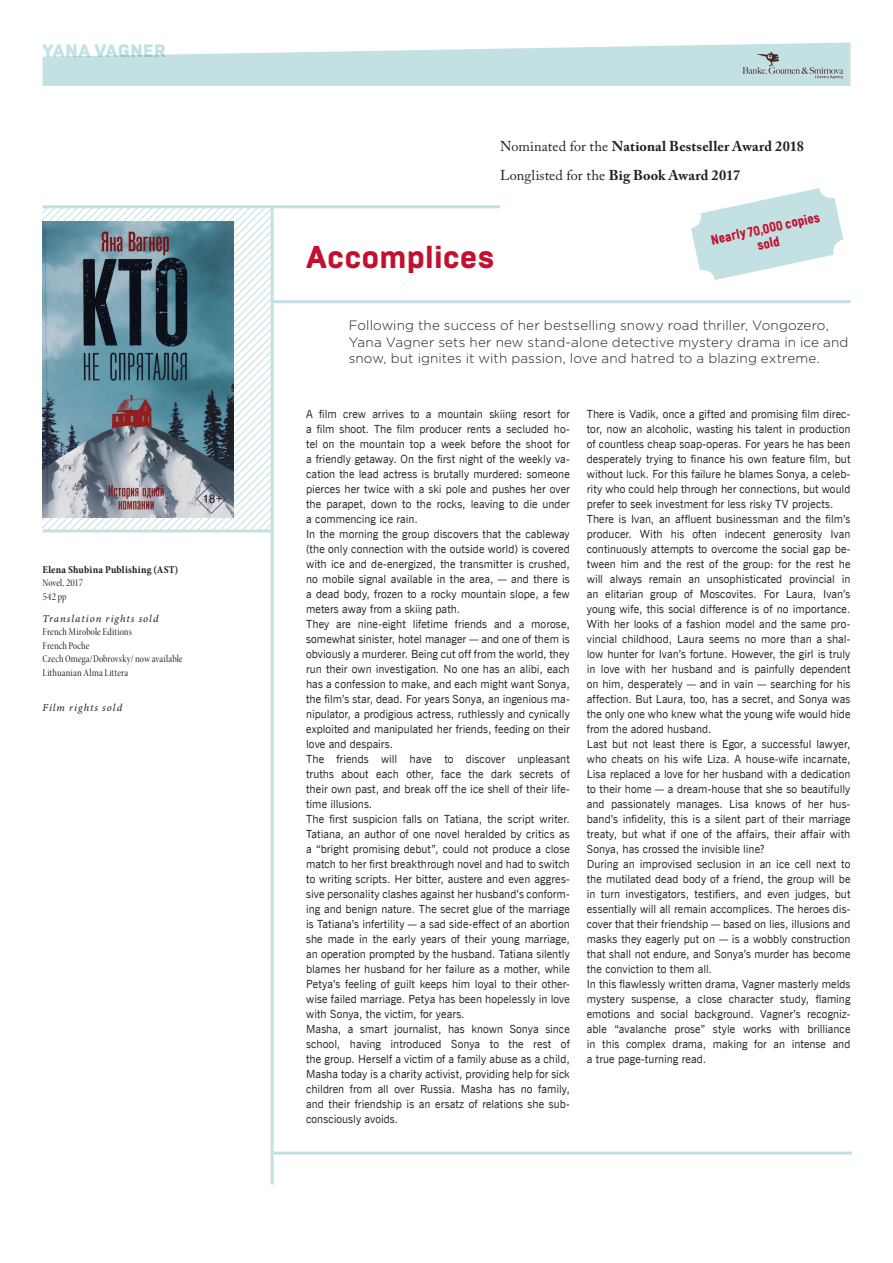
<style>
.page{position:relative;width:893px;height:1263px;background:#fff}
.page>*{position:absolute;margin:0;border:0;box-sizing:border-box;transform-origin:0 0}
.Story_headline{font:800 31.5px "Brutal Type";letter-spacing:-.005em;color:#c3102f}
.t1{font:900 18px "Brutal Type";letter-spacing:-.005em;color:#c3e0e3}
.Bibliography_name{font:700 14.25px "Adobe Caslon Pro";letter-spacing:.01em;color:#231f20}
.Bibliography_name-2{font:14.25px "Adobe Caslon Pro";letter-spacing:.005em;color:#231f20}
.Story_lead{font:300 13.5px/16.5px "Gotham Pro";letter-spacing:.01em;color:#231f20}
.Hype_sticker_BOLD{font:900 13.5px/15px "Akrobat";color:#c3102f;text-align:center}
.Story_description_1{font:11.25px/15px "News Gothic BT Web";letter-spacing:.005em;color:#231f20;text-align:justify}
.Rights{font:10.5px "Minion Pro Cn Disp";letter-spacing:.01em;color:#231f20}
.Rights-2{font:10.5px "Minion Pro It Capt";letter-spacing:.09em;color:#231f20}
.Rights_names{font:700 condensed 10.5px "Minion Pro";letter-spacing:.015em;color:#231f20}
.s1{font-weight:400}
.s2{font-weight:700}
</style>
<div class="page">
<svg style="left:43px;top:208px;width:228px;height:321px"></svg>
<svg style="left:43px;top:43px;width:807px;height:43px;background:#cbe3e5"></svg>
<img style="left:43px;top:221px;width:191px;height:296px">
<hr style="left:43px;top:529px;width:229px;height:3px;background:#c3e0e3">
<hr style="left:43px;top:205px;width:457px;height:3px;background:#c3e0e3">
<hr style="left:272px;top:300px;width:578px;height:3px;background:#c3e0e3">
<hr style="left:274px;top:1151px;width:578px;height:3px;background:#c3e0e3">
<hr style="left:271px;top:208px;width:3px;height:976px;background:#c3e0e3">
<svg style="left:691px;top:188px;width:152px;height:92px"></svg>
<h2 class="t1" style="left:43px;top:40px;width:125px">YANA VAGNER</h2>
<p class="Rights_names" style="left:43px;top:562px;width:137px">Elena Shubina Publishing (AST)</p>
<p class="Rights" style="left:43px;top:576px;width:42px">Novel, 2017</p>
<p class="Rights" style="left:43px;top:590px;width:26px">542 pp</p>
<p class="Rights-2" style="left:43px;top:611px;width:118px">Translation rights sold</p>
<p class="Rights" style="left:43px;top:625px;width:91px">French Mirobole Editions</p>
<p class="Rights" style="left:43px;top:639px;width:48px">French Poche</p>
<p class="Rights" style="left:43px;top:652px;width:141px">Czech Omega/Dobrovsky/ now available</p>
<p class="Rights" style="left:43px;top:666px;width:87px">Lithuanian Alma Littera</p>
<p class="Rights-2" style="left:43px;top:700px;width:81px">Film rights sold</p>
<p class="Bibliography_name" style="left:500px;top:137px;width:305px"><span class="s1">Nominated for the</span> National Bestseller Award 2018</p>
<p class="Bibliography_name-2" style="left:500px;top:167px;width:242px">Longlisted for the <span class="s2">Big Book Award 2017</span></p>
<p class="Story_headline" style="left:306px;top:237px;width:190px">Accomplices</p>
<p class="Hype_sticker_BOLD" style="left:710px;top:232px;width:112px;rotate:-12deg">Nearly 70,000 copies sold</p>
<p class="Story_lead" style="left:349px;top:317px;width:501px">Following the success of her bestselling snowy road thriller, Vongozero,<br>Yana Vagner sets her new stand-alone detective mystery drama in ice and snow, but ignites it with passion, love and hatred to a blazing extreme.</p>
<p class="Story_description_1" style="left:306px;top:407px;width:265px">A film crew arrives to a mountain skiing resort for a film shoot. The film producer rents a secluded ho&shy;tel on the mountain top a week before the shoot for a friendly getaway. On the first night of the weekly va&shy;cation the lead actress is brutally murdered: someone pierces her twice with a ski pole and pushes her over the parapet, down to the rocks, leaving to die under a commencing ice rain.</p>
<p class="Story_description_1" style="left:306px;top:527px;width:265px">In the morning the group discovers that the cableway (the only connection with the outside world) is covered with ice and de-energized, the transmitter is crushed, no mobile signal available in the area, — and there is a dead body, frozen to a rocky mountain slope, a few meters away from a skiing path.</p>
<p class="Story_description_1" style="left:306px;top:617px;width:265px">They are nine-eight lifetime friends and a morose, somewhat sinister, hotel manager — and one of them is obviously a murderer. Being cut off from the world, they run their own investigation. No one has an alibi, each has a confession to make, and each might want Sonya, the film’s star, dead. For years Sonya, an ingenious ma&shy;nipulator, a prodigious actress, ruthlessly and cynically exploited and manipulated her friends, feeding on their love and despairs.</p>
<p class="Story_description_1" style="left:306px;top:752px;width:265px">The friends will have to discover unpleasant truths about each other, face the dark secrets of their own past, and break off the ice shell of their life&shy;time illusions.</p>
<p class="Story_description_1" style="left:306px;top:812px;width:265px">The first suspicion falls on Tatiana, the script writer.<br>Tatiana, an author of one novel heralded by critics as a “bright promising debut”, could not produce a close match to her first breakthrough novel and had to switch to writing scripts. Her bitter, austere and even aggres&shy;sive personality clashes against her husband’s conform&shy;ing and benign nature. The secret glue of the marriage is Tatiana’s infertility — a sad side-effect of an abortion she made in the early years of their young marriage, an operation prompted by the husband. Tatiana silently blames her husband for her failure as a mother, while Petya’s feeling of guilt keeps him loyal to their other&shy;wise failed marriage. Petya has been hopelessly in love with Sonya, the victim, for years.</p>
<p class="Story_description_1" style="left:306px;top:1022px;width:265px">Masha, a smart journalist, has known Sonya since school, having introduced Sonya to the rest of the group. Herself a victim of a family abuse as a child, Masha today is a charity activist, providing help for sick children from all over Russia. Masha has no family, and their friendship is an ersatz of relations she sub&shy;consciously avoids.</p>
<p class="Story_description_1" style="left:587px;top:407px;width:265px">There is Vadik, once a gifted and promising film direc&shy;tor, now an alcoholic, wasting his talent in production of countless cheap soap-operas. For years he has been desperately trying to finance his own feature film, but without luck. For this failure he blames Sonya, a celeb&shy;rity who could help through her connections, but would prefer to seek investment for less risky TV projects.</p>
<p class="Story_description_1" style="left:587px;top:512px;width:265px">There is Ivan, an affluent businessman and the film’s producer. With his often indecent generosity Ivan continuously attempts to overcome the social gap be&shy;tween him and the rest of the group: for the rest he will always remain an unsophisticated provincial in an elitarian group of Moscovites. For Laura, Ivan’s young wife, this social difference is of no importance.<br>With her looks of a fashion model and the same pro&shy;vincial childhood, Laura seems no more than a shal&shy;low hunter for Ivan’s fortune. However, the girl is truly in love with her husband and is painfully dependent on him, desperately — and in vain — searching for his affection. But Laura, too, has a secret, and Sonya was the only one who knew what the young wife would hide from the adored husband.</p>
<p class="Story_description_1" style="left:587px;top:737px;width:265px">Last but not least there is Egor, a successful lawyer, who cheats on his wife Liza. A house-wife incarnate, Lisa replaced a love for her husband with a dedication to their home — a dream-house that she so beautifully and passionately manages. Lisa knows of her hus&shy;band’s infidelity, this is a silent part of their marriage treaty, but what if one of the affairs, their affair with Sonya, has crossed the invisible line?</p>
<p class="Story_description_1" style="left:587px;top:857px;width:265px">During an improvised seclusion in an ice cell next to the mutilated dead body of a friend, the group will be in turn investigators, testifiers, and even judges, but essentially will all remain accomplices. The heroes dis&shy;cover that their friendship — based on lies, illusions and masks they eagerly put on — is a wobbly construction that shall not endure, and Sonya’s murder has become the conviction to them all.</p>
<p class="Story_description_1" style="left:587px;top:977px;width:265px">In this flawlessly written drama, Vagner masterly melds mystery suspense, a close character study, flaming emotions and social background. Vagner’s recogniz&shy;able “avalanche prose” style works with brilliance in this complex drama, making for an intense and a true page-turning read.</p>
</div>
